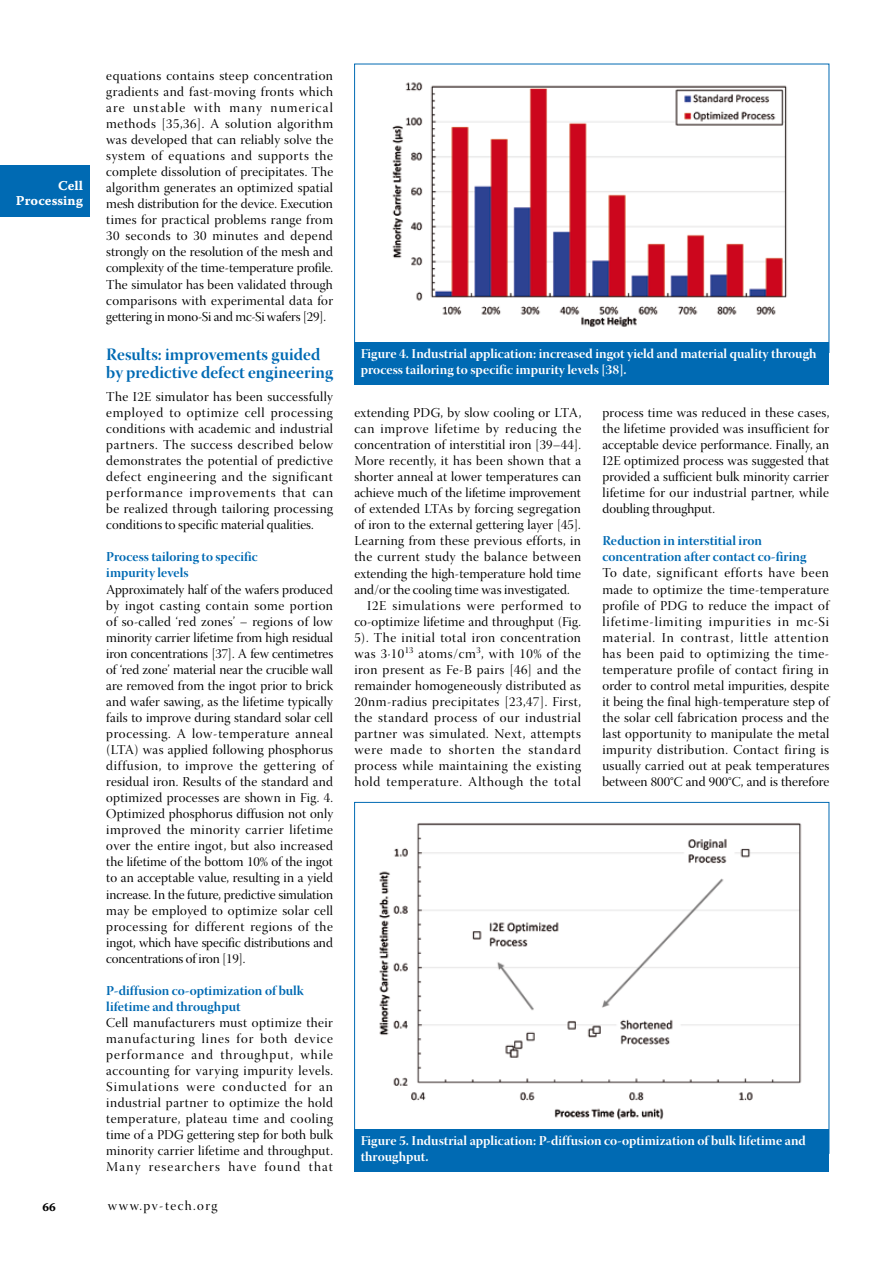
<style>
.page{position:relative;width:893px;height:1263px;background:#fff}
.page>*{position:absolute;margin:0;border:0;box-sizing:border-box;transform-origin:0 0}
.t1{font:17.25px/18px "Warnock Pro Bold Disp";letter-spacing:.005em;color:#006ab3}
.t2{font:13.5px/16px "Warnock Pro Disp";letter-spacing:.025em;color:#000;text-align:justify}
.t3{font:13.5px/15.8px "Warnock Pro Bold Disp";color:#fff}
.t4{font:13.5px/16px "Warnock Pro Bold Disp";color:#006ab3}
.t5{font:13.5px "Warnock Pro Disp";letter-spacing:.005em;color:#000}
.t6{font:13.5px "Warnock Pro Disp";color:#000}
.t7{font:13.5px "Warnock Pro Disp";letter-spacing:.05em;color:#000}
.t8{font:13.5px "Warnock Pro Disp";letter-spacing:.045em;color:#000}
.t9{font:13.5px "Warnock Pro Disp";letter-spacing:.055em;color:#000}
.t10{font:13.5px "Warnock Pro Disp";letter-spacing:.07em;color:#000}
.t11{font:13.5px "Warnock Pro Disp";letter-spacing:.1em;color:#000}
.t12{font:13.5px/15px "Warnock Pro Bold Capt";color:#fff;text-align:right}
.t13{font:12px "Warnock Pro Bold Capt";color:#000}
</style>
<div class="page">
<div style="left:0;top:166px;width:89px;height:51px;background:#006ab3"></div>
<img style="left:392px;top:82px;width:395px;height:245px">
<div style="left:354px;top:342px;width:475px;height:43px;background:#006ab3"></div>
<img style="left:379px;top:823px;width:423px;height:297px">
<div style="left:354px;top:1129px;width:475px;height:42px;background:#006ab3"></div>
<p class="t12" style="left:16px;top:178px;width:68px">Cell<br>Processing</p>
<p class="t2" style="left:106px;top:69px;width:228px">equations contains steep concentration gradients and fast-moving fronts which are unstable with many numerical methods [35,36]. A solution algorithm was developed that can reliably solve the system of equations and supports the complete dissolution of precipitates. The algorithm generates an optimized spatial mesh distribution for the device. Execution times for practical problems range from 30 seconds to 30 minutes and depend strongly on the resolution of the mesh and complexity of the time-temperature profile.<br>The simulator has been validated through comparisons with experimental data for gettering in mono-Si and mc-Si wafers [29].</p>
<p class="t1" style="left:106px;top:345px;width:228px">Results: improvements guided by predictive defect engineering</p>
<p class="t2" style="left:106px;top:390px;width:228px">The I2E simulator has been successfully employed to optimize cell processing conditions with academic and industrial partners. The success described below demonstrates the potential of predictive defect engineering and the significant performance improvements that can be realized through tailoring processing conditions to specific material qualities.</p>
<p class="t4" style="left:106px;top:549px;width:153px">Process tailoring to specific impurity levels</p>
<p class="t2" style="left:106px;top:583px;width:228px">Approximately half of the wafers produced by ingot casting contain some portion of so-called ‘red zones’ – regions of low minority carrier lifetime from high residual iron concentrations [37]. A few centimetres of ‘red zone’ material near the crucible wall are removed from the ingot prior to brick and wafer sawing, as the lifetime typically fails to improve during standard solar cell processing. A low-temperature anneal (LTA) was applied following phosphorus diffusion, to improve the gettering of residual iron. Results of the standard and optimized processes are shown in Fig. 4.<br>Optimized phosphorus diffusion not only improved the minority carrier lifetime over the entire ingot, but also increased the lifetime of the bottom 10% of the ingot to an acceptable value, resulting in a yield increase. In the future, predictive simulation may be employed to optimize solar cell processing for different regions of the ingot, which have specific distributions and concentrations of iron [19].</p>
<p class="t4" style="left:106px;top:982px;width:199px">P-diffusion co-optimization of bulk lifetime and throughput</p>
<p class="t2" style="left:106px;top:1016px;width:228px">Cell manufacturers must optimize their manufacturing lines for both device performance and throughput, while accounting for varying impurity levels.<br>Simulations were conducted for an industrial partner to optimize the hold temperature, plateau time and cooling time of a PDG gettering step for both bulk minority carrier lifetime and throughput.<br>Many researchers have found that</p>
<p class="t13" style="left:43px;top:1200px;width:15px">66</p>
<p class="t11" style="left:108px;top:1198px;width:111px">www.pv-tech.org</p>
<p class="t3" style="left:361px;top:346px;width:457px">Figure 4. Industrial application: increased ingot yield and material quality through process tailoring to specific impurity levels [38].</p>
<p class="t2" style="left:354px;top:406px;width:228px">extending PDG, by slow cooling or LTA,</p>
<p class="t7" style="left:354px;top:421px;width:228px">can improve lifetime by reducing the</p>
<p class="t2" style="left:354px;top:438px;width:228px">concentration of interstitial iron [39–44].</p>
<p class="t2" style="left:354px;top:454px;width:228px">More recently, it has been shown that a</p>
<p class="t2" style="left:354px;top:470px;width:228px">shorter anneal at lower temperatures can</p>
<p class="t6" style="left:354px;top:486px;width:228px">achieve much of the lifetime improvement</p>
<p class="t2" style="left:354px;top:502px;width:228px">of extended LTAs by forcing segregation</p>
<p class="t5" style="left:354px;top:518px;width:228px">of iron to the external gettering layer [45].</p>
<p class="t2" style="left:354px;top:535px;width:228px">Learning from these previous efforts, in</p>
<p class="t2" style="left:354px;top:551px;width:228px">the current study the balance between</p>
<p class="t5" style="left:354px;top:566px;width:228px">extending the high-temperature hold time</p>
<p class="t6" style="left:354px;top:582px;width:217px">and/or the cooling time was investigated.</p>
<p class="t9" style="left:367px;top:598px;width:216px">I2E simulations were performed to</p>
<p class="t2" style="left:354px;top:615px;width:228px">co-optimize lifetime and throughput (Fig.</p>
<p class="t2" style="left:354px;top:631px;width:228px">5). The initial total iron concentration</p>
<p class="t2" style="left:354px;top:647px;width:228px">was 3∙10<sup>13</sup> atoms/cm<sup>3</sup>, with 10% of the</p>
<p class="t2" style="left:354px;top:663px;width:228px">iron present as Fe-B pairs [46] and the</p>
<p class="t2" style="left:354px;top:679px;width:228px">remainder homogeneously distributed as</p>
<p class="t2" style="left:354px;top:695px;width:228px">20nm-radius precipitates [23,47]. First,</p>
<p class="t8" style="left:354px;top:710px;width:228px">the standard process of our industrial</p>
<p class="t2" style="left:354px;top:727px;width:228px">partner was simulated. Next, attempts</p>
<p class="t10" style="left:354px;top:742px;width:228px">were made to shorten the standard</p>
<p class="t2" style="left:354px;top:759px;width:228px">process while maintaining the existing</p>
<p class="t7" style="left:354px;top:774px;width:228px">hold temperature. Although the total</p>
<p class="t2" style="left:602px;top:406px;width:228px">process time was reduced in these cases, the lifetime provided was insufficient for acceptable device performance. Finally, an I2E optimized process was suggested that provided a sufficient bulk minority carrier lifetime for our industrial partner, while doubling throughput.</p>
<p class="t4" style="left:602px;top:533px;width:206px">Reduction in interstitial iron concentration after contact co-firing</p>
<p class="t2" style="left:602px;top:567px;width:228px">To date, significant efforts have been made to optimize the time-temperature profile of PDG to reduce the impact of lifetime-limiting impurities in mc-Si material. In contrast, little attention has been paid to optimizing the time&shy;temperature profile of contact firing in order to control metal impurities, despite it being the final high-temperature step of the solar cell fabrication process and the last opportunity to manipulate the metal impurity distribution. Contact firing is usually carried out at peak temperatures between 800°C and 900°C, and is therefore</p>
<p class="t3" style="left:361px;top:1132px;width:447px">Figure 5. Industrial application: P-diffusion co-optimization of bulk lifetime and throughput.</p>
</div>
